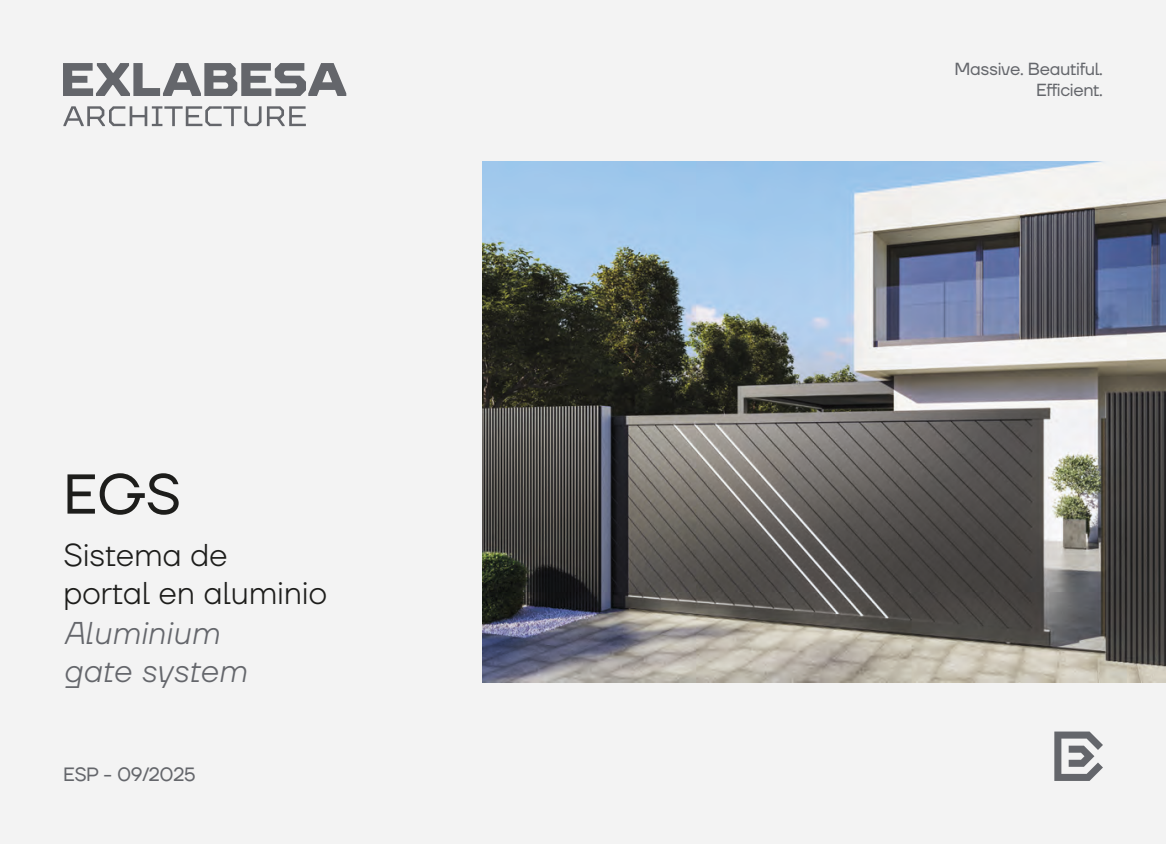
<style>
.page{position:relative;width:1166px;height:844px;background:#fff}
.page>*{position:absolute;margin:0;border:0;box-sizing:border-box;transform-origin:0 0}
.t1{font:56px "TT Firs Neue";color:#1d1d1b}
.t2{font:300 31.5px/37.8px "TT Firs Neue";letter-spacing:-.01em;color:#1d1d1b}
.t3{font:italic 300 31.5px/37.8px "TT Firs Neue";color:#64666b}
.t4{font:19.25px "TT Firs Neue";letter-spacing:-.02em;color:#64666b}
.t5{font:17.5px/21px "TT Firs Neue";letter-spacing:-.02em;color:#64666b;text-align:right}
</style>
<div class="page">
<div style="left:0;top:0;width:1166px;height:843px;background:#f3f3f3"></div>
<svg style="left:63px;top:63px;width:283px;height:33px"></svg>
<svg style="left:63px;top:106px;width:198px;height:20px"></svg>
<svg style="left:267px;top:106px;width:39px;height:20px"></svg>
<img style="left:482px;top:162px;width:684px;height:520px">
<svg style="left:1054px;top:731px;width:49px;height:49px"></svg>
<h1 class="t1" style="left:63px;top:456px;width:120px">EGS</h1>
<h2 class="t2" style="left:63px;top:535px;width:266px">Sistema de<br>portal en aluminio</h2>
<h2 class="t3" style="left:63px;top:613px;width:185px">Aluminium gate system</h2>
<p class="t4" style="left:63px;top:760px;width:134px">ESP - 09/2025</p>
<p class="t5" style="left:954px;top:58px;width:150px">Massive. Beautiful.<br>Efficient.</p>
</div>
